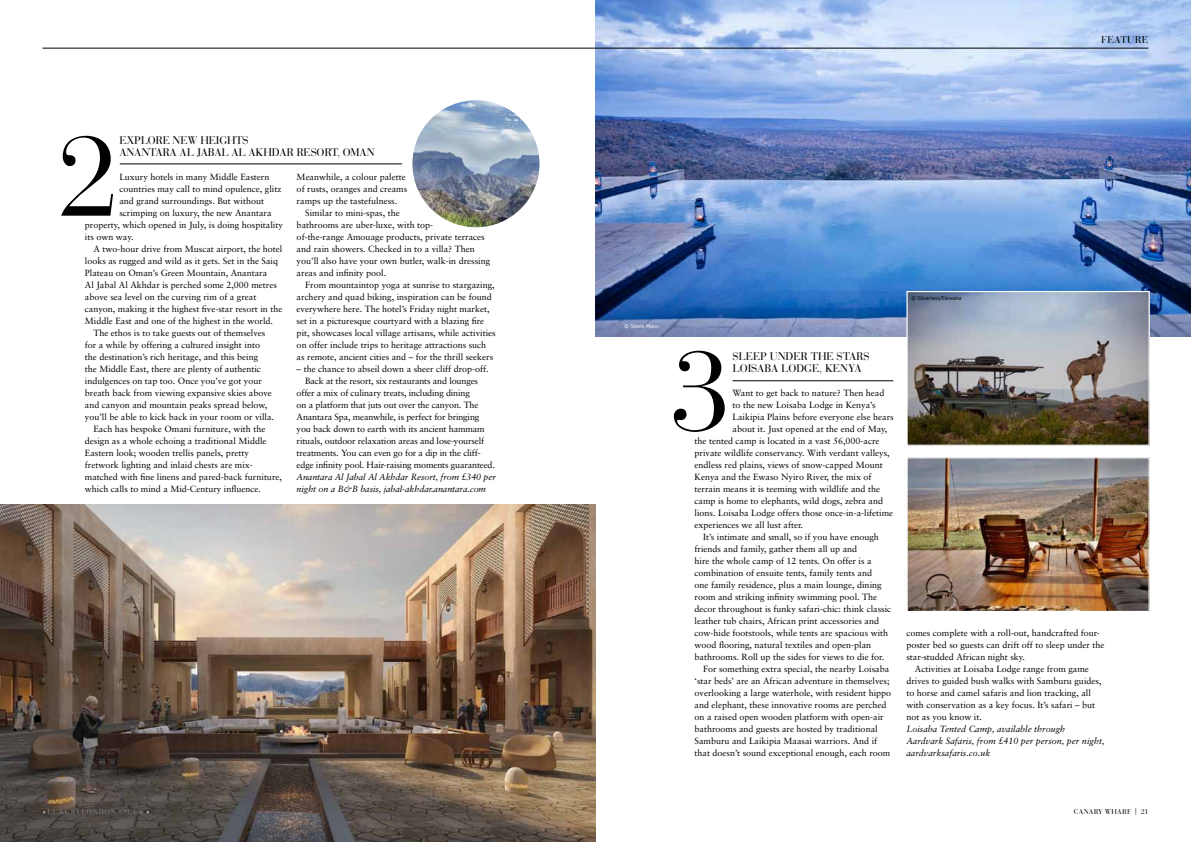
<style>
.page{position:relative;width:1191px;height:842px;background:#fff}
.page>*{position:absolute;margin:0;border:0;box-sizing:border-box;transform-origin:0 0}
.t1{font:112.5px "Bauer Bodoni";color:#000}
.t2{font:11px/12px "Bauer Bodoni";letter-spacing:-.02em;color:#000}
.t3{font:10px "Bauer Bodoni";letter-spacing:.015em;color:#000}
.t4{font:9px/12px "Sabon";color:#000}
.t5{font:italic 9px/12px "Sabon";color:#000}
.t6{font:7px "Bauer Bodoni";letter-spacing:.12em;color:#808285}
.t7{font:7px "Bauer Bodoni";letter-spacing:.035em;color:#000}
.t8{font:5.5px "PT Sans";color:#000}
.t9{font:5.5px "PT Sans";color:#fff}
.s1{color:#bcbec0}
</style>
<div class="page">
<img style="left:595px;top:0;width:596px;height:336px">
<img style="left:908px;top:459px;width:239px;height:151px">
<div style="left:906px;top:457px;width:243px;height:155px;border:1px solid #fff"></div>
<img style="left:908px;top:293px;width:239px;height:151px">
<div style="left:906px;top:291px;width:243px;height:155px;border:1px solid #fff"></div>
<img style="left:0;top:504px;width:595px;height:338px">
<hr style="left:43px;top:48px;width:1105px;height:1px;background:#000">
<hr style="left:120px;top:164px;width:282px;height:1px;background:#000">
<hr style="left:732px;top:381px;width:161px;height:1px;background:#000">
<img style="left:412px;top:100px;width:127px;height:127px;border-radius:64px">
<h1 class="t1" style="left:57px;top:110px;width:64px">2</h1>
<p class="t2" style="left:119px;top:134px;width:257px">EXPLORE NEW HEIGHTS<br>ANANTARA AL JABAL AL AKHDAR RESORT, OMAN</p>
<p class="t4" style="left:297px;top:171px;width:112px">Meanwhile, a colour palette of rusts, oranges and creams ramps up the tastefulness.</p>
<p class="t4" style="left:297px;top:207px;width:195px;text-indent:9px">Similar to mini-spas, the<br>bathrooms are uber-luxe, with top-<br>of-the-range Amouage products, private terraces and rain showers. Checked in to a villa? Then you’ll also have your own butler, walk-in dressing areas and infinity pool.</p>
<p class="t4" style="left:297px;top:279px;width:201px;text-indent:9px">From mountaintop yoga at sunrise to stargazing, archery and quad biking, inspiration can be found everywhere here. The hotel’s Friday night market, set in a picturesque courtyard with a blazing fire pit, showcases local village artisans, while activities on offer include trips to heritage attractions such as remote, ancient cities and – for the thrill seekers</p>
<p class="t4" style="left:297px;top:363px;width:194px">– the chance to abseil down a sheer cliff drop-off.</p>
<p class="t4" style="left:305px;top:375px;width:174px">Back at the resort, six restaurants and lounges</p>
<p class="t4" style="left:297px;top:387px;width:175px">offer a mix of culinary treats, including dining</p>
<p class="t4" style="left:297px;top:399px;width:183px">on a platform that juts out over the canyon. The</p>
<p class="t4" style="left:297px;top:411px;width:184px">Anantara Spa, meanwhile, is perfect for bringing</p>
<p class="t4" style="left:297px;top:423px;width:189px">you back down to earth with its ancient hammam</p>
<p class="t4" style="left:297px;top:435px;width:189px">rituals, outdoor relaxation areas and lose-yourself</p>
<p class="t4" style="left:297px;top:447px;width:185px">treatments. You can even go for a dip in the cliff-</p>
<p class="t4" style="left:297px;top:459px;width:200px">edge infinity pool. Hair-raising moments guaranteed.</p>
<p class="t5" style="left:297px;top:471px;width:201px">Anantara Al Jabal Al Akhdar Resort, from £340 per night on a B&amp;B basis, jabal-akhdar.anantara.com</p>
<p class="t4" style="left:119px;top:171px;width:152px">Luxury hotels in many Middle Eastern</p>
<p class="t4" style="left:119px;top:183px;width:164px">countries may call to mind opulence, glitz</p>
<p class="t4" style="left:119px;top:195px;width:146px">and grand surroundings. But without</p>
<p class="t4" style="left:119px;top:207px;width:154px">scrimping on luxury, the new Anantara</p>
<p class="t4" style="left:85px;top:219px;width:199px">property, which opened in July, is doing hospitality</p>
<p class="t4" style="left:85px;top:231px;width:50px">its own way.</p>
<p class="t4" style="left:93px;top:243px;width:191px">A two-hour drive from Muscat airport, the hotel</p>
<p class="t4" style="left:85px;top:255px;width:195px">looks as rugged and wild as it gets. Set in the Saiq</p>
<p class="t4" style="left:85px;top:267px;width:184px">Plateau on Oman’s Green Mountain, Anantara</p>
<p class="t4" style="left:85px;top:279px;width:193px">Al Jabal Al Akhdar is perched some 2,000 metres</p>
<p class="t4" style="left:85px;top:291px;width:173px">above sea level on the curving rim of a great</p>
<p class="t4" style="left:85px;top:303px;width:199px">canyon, making it the highest five-star resort in the</p>
<p class="t4" style="left:85px;top:315px;width:190px">Middle East and one of the highest in the world.</p>
<p class="t4" style="left:93px;top:327px;width:173px">The ethos is to take guests out of themselves</p>
<p class="t4" style="left:85px;top:339px;width:177px">for a while by offering a cultured insight into</p>
<p class="t4" style="left:85px;top:351px;width:175px">the destination’s rich heritage, and this being</p>
<p class="t4" style="left:85px;top:363px;width:178px">the Middle East, there are plenty of authentic</p>
<p class="t4" style="left:85px;top:375px;width:179px">indulgences on tap too. Once you’ve got your</p>
<p class="t4" style="left:85px;top:387px;width:189px">breath back from viewing expansive skies above</p>
<p class="t4" style="left:85px;top:399px;width:184px">and canyon and mountain peaks spread below,</p>
<p class="t4" style="left:85px;top:411px;width:191px">you’ll be able to kick back in your room or villa.</p>
<p class="t4" style="left:93px;top:423px;width:174px">Each has bespoke Omani furniture, with the</p>
<p class="t4" style="left:85px;top:435px;width:183px">design as a whole echoing a traditional Middle</p>
<p class="t4" style="left:85px;top:447px;width:166px">Eastern look; wooden trellis panels, pretty</p>
<p class="t4" style="left:85px;top:459px;width:170px">fretwork lighting and inlaid chests are mix-</p>
<p class="t4" style="left:85px;top:471px;width:199px">matched with fine linens and pared-back furniture,</p>
<p class="t4" style="left:85px;top:483px;width:178px">which calls to mind a Mid-Century influence.</p>
<p class="t6" style="left:43px;top:807px;width:109px"><span class="s1">▲</span>LUXURYLONDON.CO.UK <span class="s1">▲</span></p>
<p class="t3" style="left:1101px;top:33px;width:49px">FEATURE</p>
<p class="t9" style="left:624px;top:323px;width:36px">© Stevie Mann</p>
<p class="t8" style="left:911px;top:295px;width:51px">© Silverless/Elewana</p>
<h1 class="t1" style="left:670px;top:325px;width:64px">3</h1>
<p class="t2" style="left:732px;top:350px;width:139px">SLEEP UNDER THE STARS<br>LOISABA LODGE, KENYA</p>
<p class="t4" style="left:732px;top:387px;width:153px">Want to get back to nature? Then head</p>
<p class="t4" style="left:732px;top:399px;width:144px">to the new Loisaba Lodge in Kenya’s</p>
<p class="t4" style="left:732px;top:411px;width:163px">Laikipia Plains before everyone else hears</p>
<p class="t4" style="left:732px;top:423px;width:156px">about it. Just opened at the end of May,</p>
<p class="t4" style="left:694px;top:435px;width:187px">the tented camp is located in a vast 56,000-acre</p>
<p class="t4" style="left:694px;top:447px;width:197px">private wildlife conservancy. With verdant valleys,</p>
<p class="t4" style="left:694px;top:459px;width:190px">endless red plains, views of snow-capped Mount</p>
<p class="t4" style="left:694px;top:471px;width:179px">Kenya and the Ewaso Nyiro River, the mix of</p>
<p class="t4" style="left:694px;top:483px;width:187px">terrain means it is teeming with wildlife and the</p>
<p class="t4" style="left:694px;top:495px;width:190px">camp is home to elephants, wild dogs, zebra and</p>
<p class="t4" style="left:694px;top:507px;width:200px">lions. Loisaba Lodge offers those once-in-a-lifetime</p>
<p class="t4" style="left:694px;top:519px;width:110px">experiences we all lust after.</p>
<p class="t4" style="left:703px;top:531px;width:177px">It’s intimate and small, so if you have enough</p>
<p class="t4" style="left:694px;top:543px;width:164px">friends and family, gather them all up and</p>
<p class="t4" style="left:694px;top:555px;width:179px">hire the whole camp of 12 tents. On offer is a</p>
<p class="t4" style="left:694px;top:567px;width:179px">combination of ensuite tents, family tents and</p>
<p class="t4" style="left:694px;top:579px;width:189px">one family residence, plus a main lounge, dining</p>
<p class="t4" style="left:694px;top:591px;width:184px">room and striking infinity swimming pool. The</p>
<p class="t4" style="left:694px;top:603px;width:198px">decor throughout is funky safari-chic: think classic</p>
<p class="t4" style="left:694px;top:615px;width:186px">leather tub chairs, African print accessories and</p>
<p class="t4" style="left:694px;top:627px;width:195px">cow-hide footstools, while tents are spacious with</p>
<p class="t4" style="left:694px;top:639px;width:178px">wood flooring, natural textiles and open-plan</p>
<p class="t4" style="left:694px;top:651px;width:191px">bathrooms. Roll up the sides for views to die for.</p>
<p class="t4" style="left:703px;top:663px;width:188px">For something extra special, the nearby Loisaba</p>
<p class="t4" style="left:694px;top:675px;width:197px">‘star beds’ are an African adventure in themselves;</p>
<p class="t4" style="left:694px;top:687px;width:198px">overlooking a large waterhole, with resident hippo</p>
<p class="t4" style="left:694px;top:699px;width:194px">and elephant, these innovative rooms are perched</p>
<p class="t4" style="left:694px;top:711px;width:191px">on a raised open wooden platform with open-air</p>
<p class="t4" style="left:694px;top:723px;width:185px">bathrooms and guests are hosted by traditional</p>
<p class="t4" style="left:694px;top:735px;width:184px">Samburu and Laikipia Maasai warriors. And if</p>
<p class="t4" style="left:694px;top:747px;width:197px">that doesn’t sound exceptional enough, each room</p>
<p class="t4" style="left:906px;top:627px;width:195px">comes complete with a roll-out, handcrafted four-</p>
<p class="t4" style="left:906px;top:639px;width:200px">poster bed so guests can drift off to sleep under the</p>
<p class="t4" style="left:906px;top:651px;width:120px">star-studded African night sky.</p>
<p class="t4" style="left:915px;top:663px;width:175px">Activities at Loisaba Lodge range from game</p>
<p class="t4" style="left:906px;top:675px;width:197px">drives to guided bush walks with Samburu guides,</p>
<p class="t4" style="left:906px;top:687px;width:186px">to horse and camel safaris and lion tracking, all</p>
<p class="t4" style="left:906px;top:699px;width:190px">with conservation as a key focus. It’s safari – but</p>
<p class="t4" style="left:906px;top:711px;width:77px">not as you know it.</p>
<p class="t5" style="left:906px;top:723px;width:200px">Loisaba Tented Camp, available through<br>Aardvark Safaris, from £410 per person, per night, aardvarksafaris.co.uk</p>
<p class="t7" style="left:1074px;top:807px;width:76px">CANARY WHARF | 21</p>
</div>
